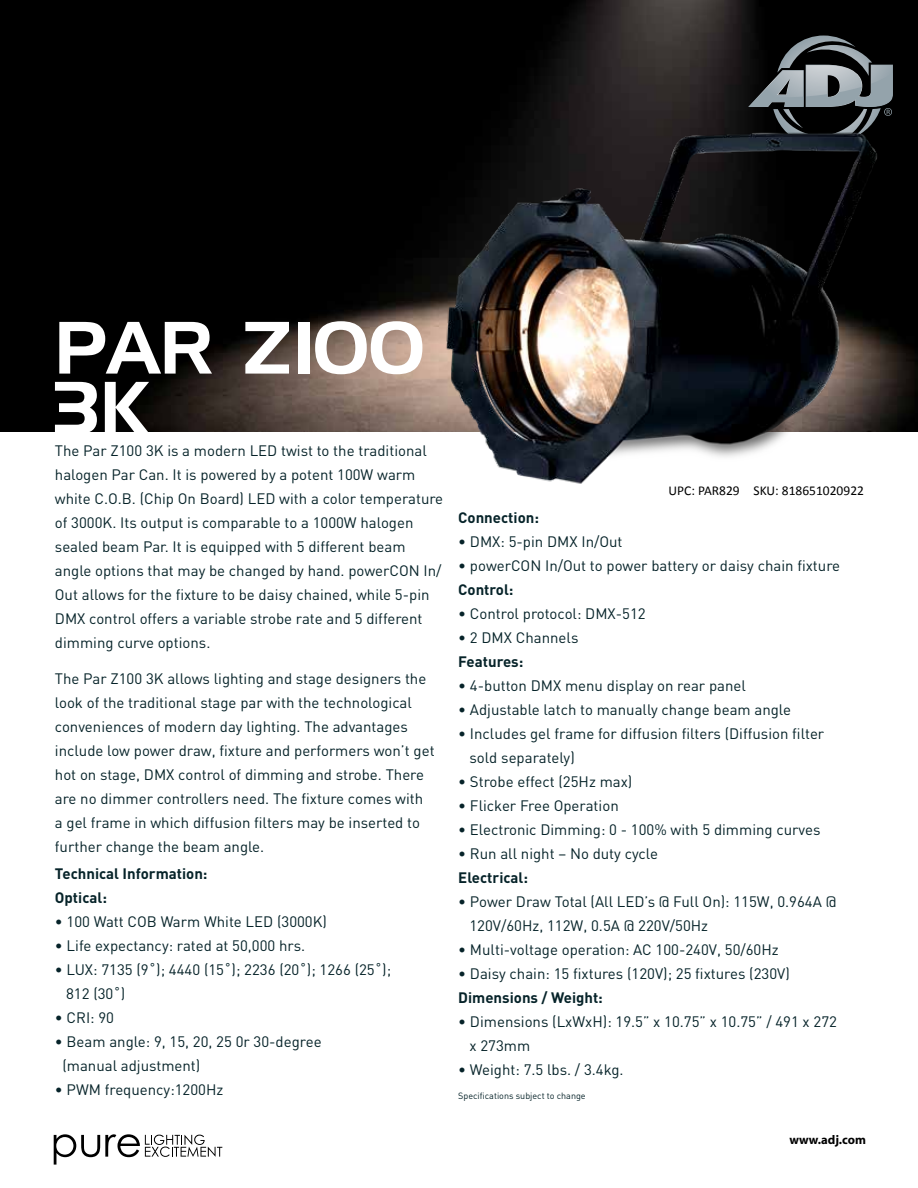
<style>
.page{position:relative;width:918px;height:1188px;background:#fff}
.page>*{position:absolute;margin:0;border:0;box-sizing:border-box;transform-origin:0 0}
.t1{font:72px/60px "Handel Gothic BT";color:#fff}
.t2{font:15px/24px "DIN Pro";color:#062329}
.t3{font:700 15px/24px "DIN Pro";color:#062329}
.t4{font:13.5px "Calibri";color:#000}
.t5{font:700 12.6px "Myriad";color:#000}
.t6{font:9px "DIN Pro";color:#062329}
</style>
<div class="page">
<svg style="left:54px;top:1134px;width:168px;height:31px"></svg>
<img style="left:0;top:0;width:918px;height:432px">
<svg style="left:748px;top:36px;width:145px;height:78px;background:#4e5457"></svg>
<img style="left:440px;top:114px;width:455px;height:370px">
<h1 class="t1" style="left:54px;top:317px;width:372px">PAR Z100<br>3K</h1>
<p class="t2" style="left:55px;top:438px;width:390px">The Par Z100 3K is a modern LED twist to the traditional halogen Par Can. It is powered by a potent 100W warm white C.O.B. (Chip On Board) LED with a color temperature of 3000K. Its output is comparable to a 1000W halogen sealed beam Par. It is equipped with 5 different beam angle options that may be changed by hand. powerCON In/ Out allows for the fixture to be daisy chained, while 5-pin DMX control offers a variable strobe rate and 5 different dimming curve options.</p>
<p class="t2" style="left:55px;top:666px;width:381px">The Par Z100 3K allows lighting and stage designers the look of the traditional stage par with the technological conveniences of modern day lighting. The advantages include low power draw, fixture and performers won’t get hot on stage, DMX control of dimming and strobe. There are no dimmer controllers need. The fixture comes with a gel frame in which diffusion filters may be inserted to further change the beam angle.</p>
<p class="t3" style="left:55px;top:861px;width:154px">Technical Information:<br>Optical:</p>
<p class="t2" style="left:55px;top:909px;width:274px">• 100 Watt COB Warm White LED (3000K)</p>
<p class="t2" style="left:55px;top:933px;width:252px">• Life expectancy: rated at 50,000 hrs.</p>
<p class="t2" style="left:66px;top:957px;width:327px;text-indent:-11px">• LUX: 7135 (9˚); 4440 (15˚); 2236 (20˚); 1266 (25˚);<br>812 (30˚)</p>
<p class="t2" style="left:55px;top:1005px;width:61px">• CRI: 90</p>
<p class="t2" style="left:62px;top:1029px;width:261px;text-indent:-7px">• Beam angle: 9, 15, 20, 25 0r 30-degree (manual adjustment)</p>
<p class="t2" style="left:55px;top:1077px;width:170px">• PWM frequency:1200Hz</p>
<p class="t4" style="left:669px;top:482px;width:197px">UPC: PAR829 SKU: 818651020922</p>
<p class="t3" style="left:458px;top:505px;width:82px">Connection:</p>
<p class="t2" style="left:458px;top:529px;width:166px">• DMX: 5-pin DMX In/Out</p>
<p class="t2" style="left:458px;top:553px;width:383px">• powerCON In/Out to power battery or daisy chain fixture</p>
<p class="t3" style="left:458px;top:577px;width:57px">Control:</p>
<p class="t2" style="left:458px;top:601px;width:189px">• Control protocol: DMX-512</p>
<p class="t2" style="left:458px;top:625px;width:122px">• 2 DMX Channels</p>
<p class="t3" style="left:458px;top:649px;width:67px">Features:</p>
<p class="t2" style="left:458px;top:673px;width:289px">• 4-button DMX menu display on rear panel</p>
<p class="t2" style="left:458px;top:697px;width:334px">• Adjustable latch to manually change beam angle</p>
<p class="t2" style="left:469px;top:721px;width:356px;text-indent:-11px">• Includes gel frame for diffusion filters (Diffusion filter sold separately)</p>
<p class="t2" style="left:458px;top:769px;width:176px">• Strobe effect (25Hz max)</p>
<p class="t2" style="left:458px;top:793px;width:162px">• Flicker Free Operation</p>
<p class="t2" style="left:458px;top:817px;width:364px">• Electronic Dimming: 0 - 100% with 5 dimming curves</p>
<p class="t2" style="left:458px;top:841px;width:201px">• Run all night – No duty cycle</p>
<p class="t3" style="left:458px;top:865px;width:71px">Electrical:</p>
<p class="t2" style="left:469px;top:889px;width:368px;text-indent:-11px">• Power Draw Total (All LED’s @ Full On): 115W, 0.964A @<br>120V/60Hz, 112W, 0.5A @ 220V/50Hz</p>
<p class="t2" style="left:458px;top:937px;width:322px">• Multi-voltage operation: AC 100-240V, 50/60Hz</p>
<p class="t2" style="left:458px;top:961px;width:333px">• Daisy chain: 15 fixtures (120V); 25 fixtures (230V)</p>
<p class="t3" style="left:458px;top:985px;width:146px">Dimensions / Weight:</p>
<p class="t2" style="left:469px;top:1009px;width:369px;text-indent:-11px">• Dimensions (LxWxH): 19.5” x 10.75” x 10.75” / 491 x 272 x 273mm</p>
<p class="t2" style="left:458px;top:1057px;width:167px">• Weight: 7.5 lbs. / 3.4kg.</p>
<p class="t6" style="left:458px;top:1090px;width:129px">Specifications subject to change</p>
<p class="t5" style="left:790px;top:1133px;width:78px">www.adj.com</p>
</div>
